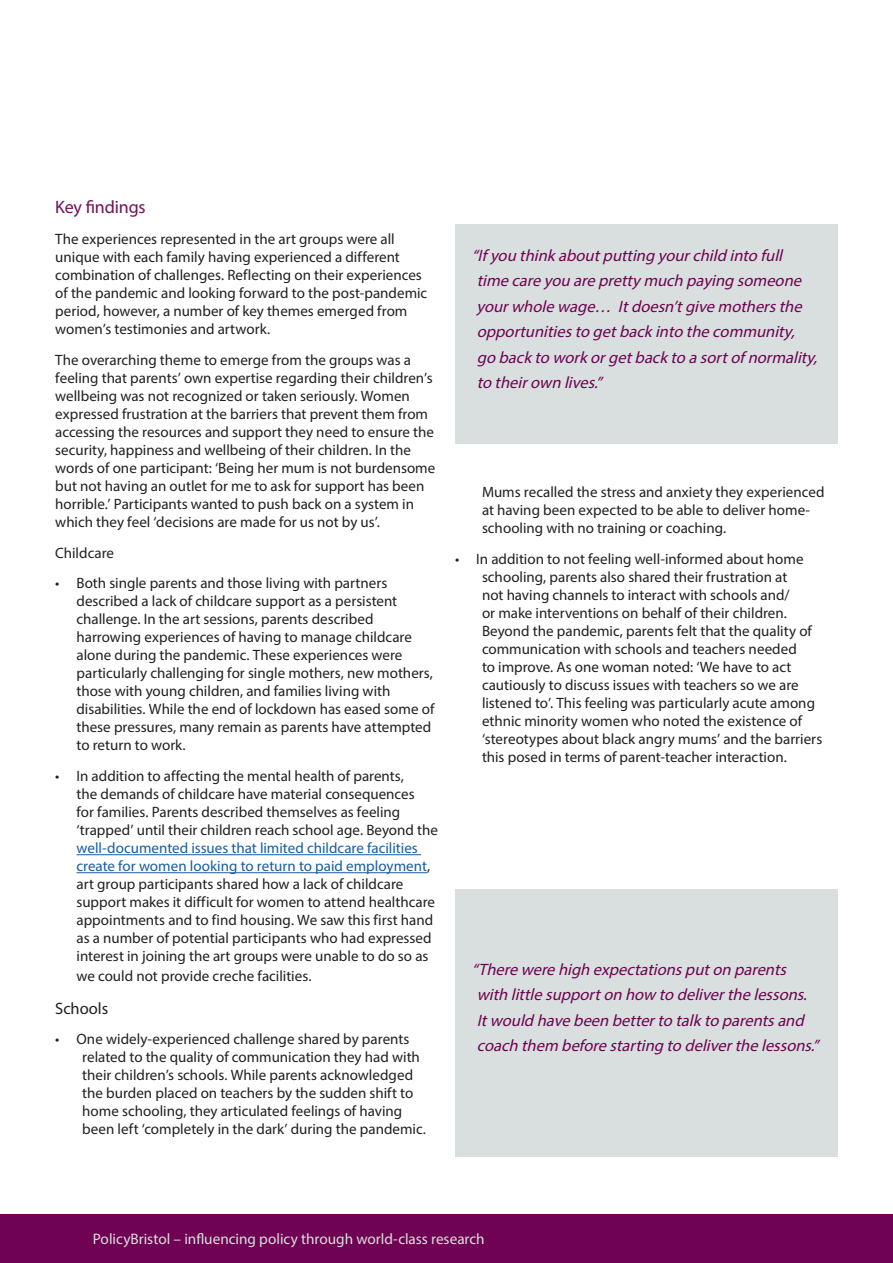
<style>
.page{position:relative;width:893px;height:1263px;background:#fff}
.page>*{position:absolute;margin:0;border:0;box-sizing:border-box;transform-origin:0 0}
.Body_Heading{font:18px "Myriad Pro";letter-spacing:-.01em;color:#6e1255}
._4_Quote{font:italic 16.5px/25.5px "Myriad Pro";color:#6f0252}
.Bullet_points{font:16.5px "Myriad Pro";color:#231f20}
.t1{font:15.3px "Myriad Pro";color:#d9dfdf}
.Body_Heading-2{font:15px/18px "Myriad Pro";color:#231f20}
.Bullet_points-2{font:15px "Myriad Pro";letter-spacing:-.005em;color:#231f20}
.s1{color:#175d9e}
</style>
<div class="page">
<div style="left:0;top:1214px;width:893px;height:49px;background:#6f0252"></div>
<div style="left:455px;top:224px;width:383px;height:220px;background:#d9dfdf"></div>
<div style="left:455px;top:889px;width:383px;height:268px;background:#d9dfdf"></div>
<hr style="left:77px;top:854px;width:344px;height:1px;background:#175d9e">
<hr style="left:77px;top:872px;width:350px;height:1px;background:#175d9e">
<p class="Body_Heading" style="left:55px;top:196px;width:92px">Key findings</p>
<p class="Body_Heading-2" style="left:55px;top:230px;width:374px">The experiences represented in the art groups were all unique with each family having experienced a different combination of challenges. Reflecting on their experiences of the pandemic and looking forward to the post-pandemic period, however, a number of key themes emerged from women’s testimonies and artwork.</p>
<p class="Body_Heading-2" style="left:55px;top:351px;width:382px">The overarching theme to emerge from the groups was a feeling that parents’ own expertise regarding their children’s wellbeing was not recognized or taken seriously. Women expressed frustration at the barriers that prevent them from accessing the resources and support they need to ensure the security, happiness and wellbeing of their children. In the words of one participant: ‘Being her mum is not burdensome but not having an outlet for me to ask for support has been horrible.’ Participants wanted to push back on a system in which they feel ‘decisions are made for us not by us’.</p>
<p class="Bullet_points-2" style="left:55px;top:543px;width:60px">Childcare</p>
<p class="Body_Heading-2" style="left:77px;top:574px;width:359px;text-indent:-21px">• Both single parents and those living with partners described a lack of childcare support as a persistent challenge. In the art sessions, parents described harrowing experiences of having to manage childcare alone during the pandemic. These experiences were particularly challenging for single mothers, new mothers, those with young children, and families living with disabilities. While the end of lockdown has eased some of these pressures, many remain as parents have attempted to return to work.</p>
<p class="Body_Heading-2" style="left:77px;top:767px;width:363px;text-indent:-21px">• In addition to affecting the mental health of parents,<br>the demands of childcare have material consequences<br>for families. Parents described themselves as feeling ‘trapped’ until their children reach school age. Beyond the <span class="s1">well-documented issues that limited childcare facilities create for women looking to return to paid employment</span>, art group participants shared how a lack of childcare support makes it difficult for women to attend healthcare appointments and to find housing. We saw this first hand as a number of potential participants who had expressed interest in joining the art groups were unable to do so as</p>
<p class="Body_Heading-2" style="left:77px;top:967px;width:236px">we could not provide creche facilities.</p>
<p class="Bullet_points" style="left:55px;top:998px;width:54px">Schools</p>
<p class="Body_Heading-2" style="left:82px;top:1030px;width:345px;text-indent:-27px">• One widely-experienced challenge shared by parents related to the quality of communication they had with their children’s schools. While parents acknowledged the burden placed on teachers by the sudden shift to home schooling, they articulated feelings of having been left ‘completely in the dark’ during the pandemic.</p>
<p class="_4_Quote" style="left:472px;top:242px;width:351px">“Ifyou thinkaboutputting yourchild into full timecareyou areprettymuch paying someone yourwholewage… Itdoesn’tgivemothersthe opportunitiesto getbackinto thecommunity,<br>go backto workorgetbackto asortofnormality, to theirown lives.”</p>
<p class="Body_Heading-2" style="left:482px;top:483px;width:344px">Mums recalled the stress and anxiety they experienced at having been expected to be able to deliver home&shy;schooling with no training or coaching.</p>
<p class="Body_Heading-2" style="left:482px;top:550px;width:342px;text-indent:-27px">• In addition to not feeling well-informed about home schooling, parents also shared their frustration at<br>not having channels to interact with schools and/<br>or make interventions on behalf of their children.<br>Beyond the pandemic, parents felt that the quality of communication with schools and teachers needed<br>to improve. As one woman noted: ‘We have to act cautiously to discuss issues with teachers so we are listened to’. This feeling was particularly acute among ethnic minority women who noted the existence of ‘stereotypes about black angry mums’ and the barriers this posed in terms of parent-teacher interaction.</p>
<p class="_4_Quote" style="left:472px;top:956px;width:353px">“Therewerehigh expectationsputon parents with littlesupporton how to deliverthelessons.<br>Itwould havebeen betterto talkto parentsand coach them beforestarting to deliverthelessons.”</p>
<p class="t1" style="left:93px;top:1229px;width:393px">PolicyBristol – influencing policy through world-class research</p>
</div>
